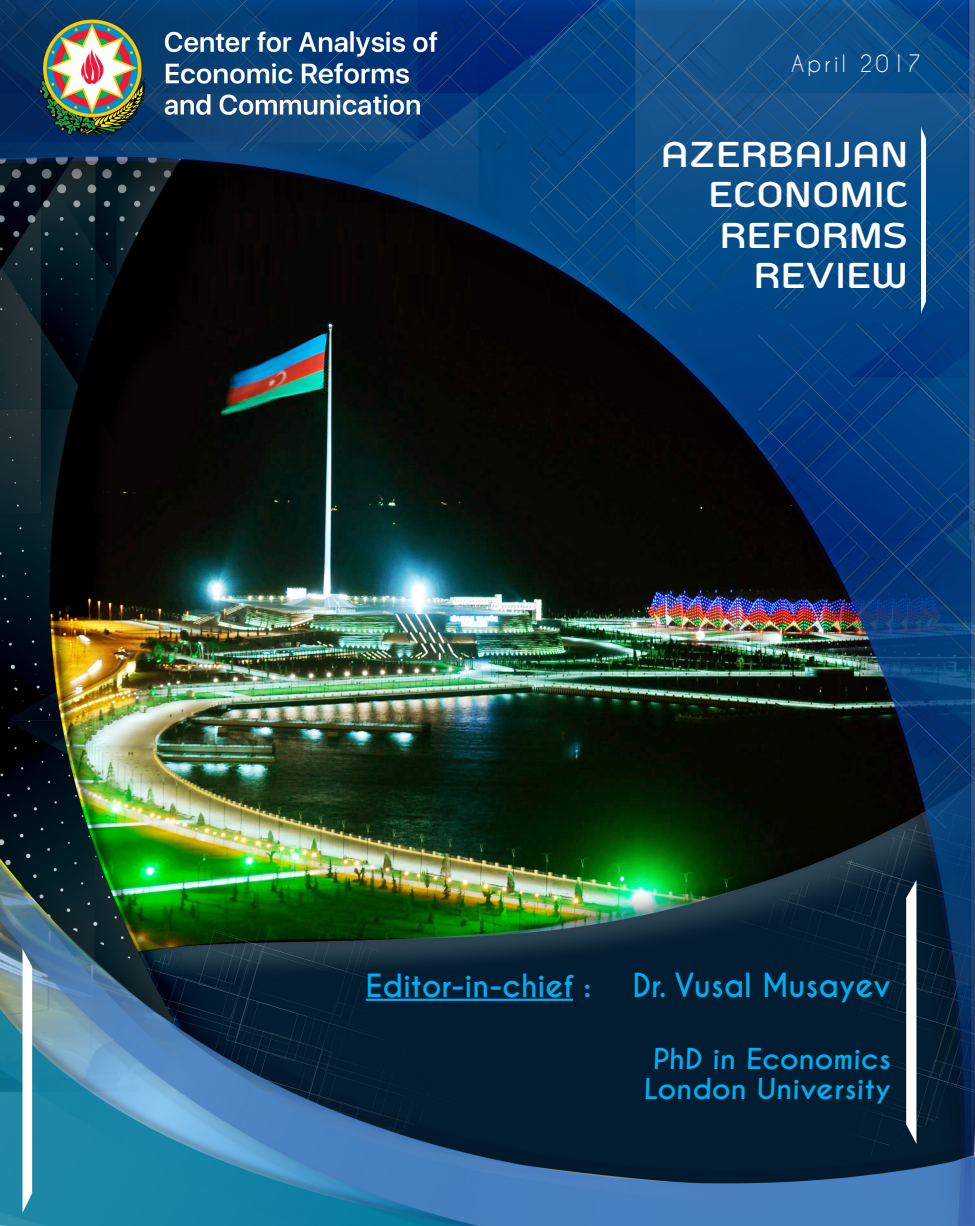
<style>
.page{position:relative;width:975px;height:1226px;background:#fff}
.page>*{position:absolute;margin:0;border:0;box-sizing:border-box;transform-origin:0 0}
.t1{font:700 34.8px/40.5px "Arch";letter-spacing:.04em;color:#fff;text-align:right;scale:1.18 1}
.t2{font:700 31.2px "Caviar Dreams";color:#00aeef;scale:.96 1}
.t3{font:700 30px "Caviar Dreams";color:#00aeef}
.t4{font:700 27px "Caviar Dreams";color:#00aeef;scale:1.07 1}
.t5{font:22.5px "Caviar Dreams";letter-spacing:.16em;color:#fff;scale:.93 1}
</style>
<div class="page">
<img style="left:0;top:0;width:975px;height:1225px">
<img style="left:921px;top:121px;width:5px;height:201px">
<hr style="left:366px;top:998px;width:207px;height:2px;background:#00aeef">
<p class="t5" style="left:791px;top:50px;width:141px">April 2017</p>
<p class="t1" style="left:661px;top:134px;width:210px">AZERBAIJAN<br>ECONOMIC<br>REFORMS<br>REVIEW</p>
<p class="t3" style="left:366px;top:967px;width:227px">Editor-in-chief :</p>
<p class="t2" style="left:633px;top:966px;width:270px">Dr. Vusal Musayev</p>
<p class="t4" style="left:653px;top:1042px;width:225px">PhD in Economics</p>
<p class="t4" style="left:644px;top:1072px;width:233px">London University</p>
</div>
